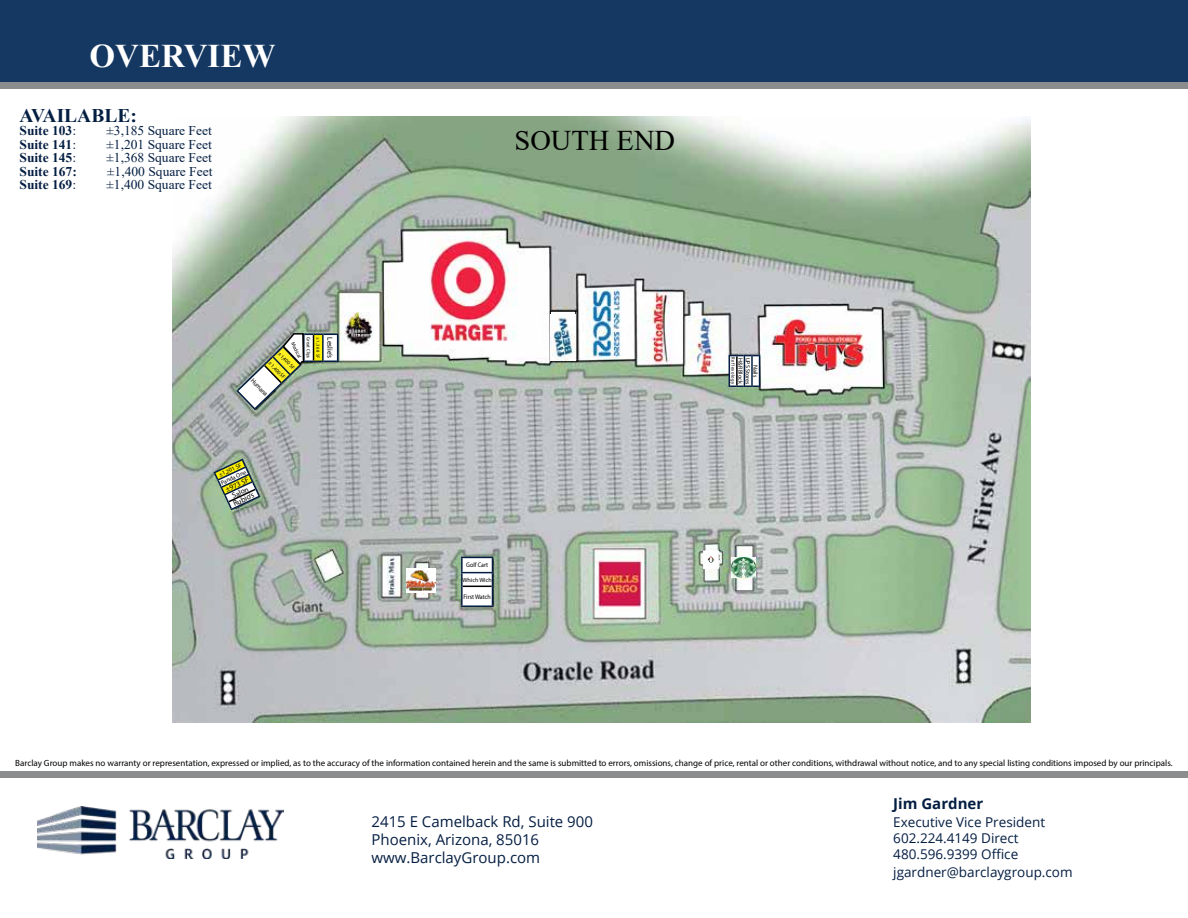
<style>
.page{position:relative;width:1188px;height:918px;background:#fff}
.page>*{position:absolute;margin:0;border:0;box-sizing:border-box;transform-origin:0 0}
.t1{font:700 33px "Times New Roman";color:#fff}
.t2{font:28.5px "Times New Roman";color:#000}
.t3{font:700 19.35px "Times New Roman";color:#041e42}
.t4{font:15px/18px "Open Sans";color:#041e42}
.t5{font:700 15px "Open Sans";color:#041e42}
.t6{font:13.5px/16.2px "Open Sans";color:#041e42}
.t7{font:13.35px "Times New Roman";color:#041e42}
.t8{font:700 13.35px "Times New Roman";color:#041e42}
.t9{font:9px "Myriad Pro";color:#000}
.t10{font:8.25px "Myriad Pro";color:#000;scale:.91 1}
.t11{font:7.5px "Myriad Pro";color:#000}
.t12{font:6.6px "Myriad Pro";color:#000;scale:.91 1}
.t13{font:6px "Myriad Pro";color:#000}
.t14{font:5.25px "Myriad Pro";color:#000}
.t15{font:4.95px "Myriad Pro";letter-spacing:.095em;color:#000;scale:.91 1}
.t16{font:4.95px "Myriad Pro";letter-spacing:.01em;color:#000;scale:.91 1}
.t17{font:4.5px "Myriad Pro";color:#000}
.s1{font-weight:400}
</style>
<div class="page">
<div style="left:0;top:0;width:1188px;height:82px;background:#143862"></div>
<div style="left:0;top:771px;width:1188px;height:7px;background:#8a8c8e"></div>
<img style="left:37px;top:807px;width:247px;height:51px">
<div style="left:0;top:82px;width:1188px;height:7px;background:#8a8c8e"></div>
<img style="left:173px;top:117px;width:857px;height:606px">
<img style="left:344px;top:313px;width:30px;height:31px">
<hr style="left:461px;top:605px;width:32px;height:2px;background:#041e42">
<svg style="left:461px;top:558px;width:32px;height:48px"></svg>
<hr style="left:461px;top:557px;width:32px;height:1px;background:#041e42">
<svg style="left:212px;top:457px;width:50px;height:55px"></svg>
<svg style="left:729px;top:355px;width:30px;height:32px"></svg>
<hr style="left:759px;top:355px;width:1px;height:32px;background:#041e42">
<div style="left:550px;top:311px;width:26px;height:50px;background:#fff;border:1px solid #000"></div>
<svg style="left:235px;top:332px;width:103px;height:80px"></svg>
<img style="left:551px;top:314px;width:25px;height:46px">
<svg style="left:703px;top:550px;width:16px;height:19px"></svg>
<img style="left:732px;top:557px;width:24px;height:21px">
<svg style="left:407px;top:568px;width:29px;height:25px"></svg>
<img style="left:407px;top:570px;width:29px;height:20px">
<h1 class="t1" style="left:90px;top:32px;width:187px">OVERVIEW</h1>
<h3 class="t3" style="left:20px;top:101px;width:119px">AVAILABLE:</h3>
<h3 class="t8" style="left:20px;top:121px;width:58px">Suite 103<span class="s1">:</span></h3>
<h3 class="t7" style="left:107px;top:121px;width:107px">±3,185 Square Feet</h3>
<h3 class="t8" style="left:20px;top:135px;width:58px">Suite 141<span class="s1">:</span></h3>
<h3 class="t7" style="left:107px;top:135px;width:107px">±1,201 Square Feet</h3>
<h3 class="t8" style="left:20px;top:148px;width:58px">Suite 145<span class="s1">:</span></h3>
<h3 class="t7" style="left:107px;top:148px;width:107px">±1,368 Square Feet</h3>
<h3 class="t8" style="left:20px;top:162px;width:59px">Suite 167:</h3>
<h3 class="t7" style="left:107px;top:162px;width:107px">±1,400 Square Feet</h3>
<h3 class="t8" style="left:20px;top:175px;width:58px">Suite 169<span class="s1">:</span></h3>
<h3 class="t7" style="left:107px;top:175px;width:107px">±1,400 Square Feet</h3>
<p class="t16" style="left:312px;top:337px;width:24px;rotate:90deg">Great Clips</p>
<p class="t17" style="left:321px;top:337px;width:23px;rotate:90deg">±1,368 SF</p>
<p class="t11" style="left:335px;top:337px;width:23px;rotate:90deg">Leslie’s</p>
<p class="t14" style="left:296px;top:341px;width:19px;rotate:65deg">Medical</p>
<p class="t14" style="left:281px;top:351px;width:23px;rotate:46deg">±1,400 SF</p>
<p class="t14" style="left:272px;top:360px;width:23px;rotate:46deg">±1,400 SF</p>
<p class="t12" style="left:255px;top:377px;width:25px;rotate:46deg">Humana</p>
<p class="t13" style="left:218px;top:472px;width:26px;rotate:-25deg">±1,201 SF</p>
<p class="t13" style="left:220px;top:480px;width:29px;rotate:-25deg">Panda One</p>
<p class="t11" style="left:224px;top:486px;width:26px;rotate:-25deg">±973 SF</p>
<p class="t11" style="left:231px;top:492px;width:19px;rotate:-25deg">Salon</p>
<p class="t10" style="left:232px;top:499px;width:26px;rotate:-25deg">Rubio’s</p>
<h2 class="t2" style="left:515px;top:120px;width:162px">SOUTH END</h2>
<p class="t12" style="left:466px;top:561px;width:26px">Golf Cart</p>
<p class="t9" style="left:479px;top:562px;width:22px;rotate:65deg">Giant</p>
<p class="t13" style="left:463px;top:576px;width:31px">Which Wich</p>
<p class="t12" style="left:464px;top:592px;width:31px">First Watch</p>
<p class="t15" style="left:736px;top:357px;width:31px;rotate:90deg">Reflexology</p>
<p class="t13" style="left:744px;top:358px;width:27px;rotate:90deg">H&amp;R Block</p>
<p class="t13" style="left:752px;top:358px;width:28px;rotate:90deg">UPS Stores</p>
<p class="t13" style="left:759px;top:365px;width:14px;rotate:90deg">Nails</p>
<p class="t9" style="left:15px;top:757px;width:1159px">Barclay Group makes no warranty or representation, expressed or implied, as to the accuracy of the information contained herein and the same is submitted to errors, omissions, change of price, rental or other conditions, withdrawal without notice, and to any special listing conditions imposed by our principals.</p>
<h3 class="t4" style="left:372px;top:812px;width:223px">2415 E Camelback Rd, Suite 900<br>Phoenix, Arizona, 85016 www.BarclayGroup.com</h3>
<h3 class="t5" style="left:893px;top:793px;width:91px">Jim Gardner</h3>
<h3 class="t6" style="left:893px;top:813px;width:153px">Executive Vice President<br>602.224.4149 Direct<br>480.596.9399 Office</h3>
<h3 class="t6" style="left:893px;top:864px;width:181px">jgardner@barclaygroup.com</h3>
</div>
